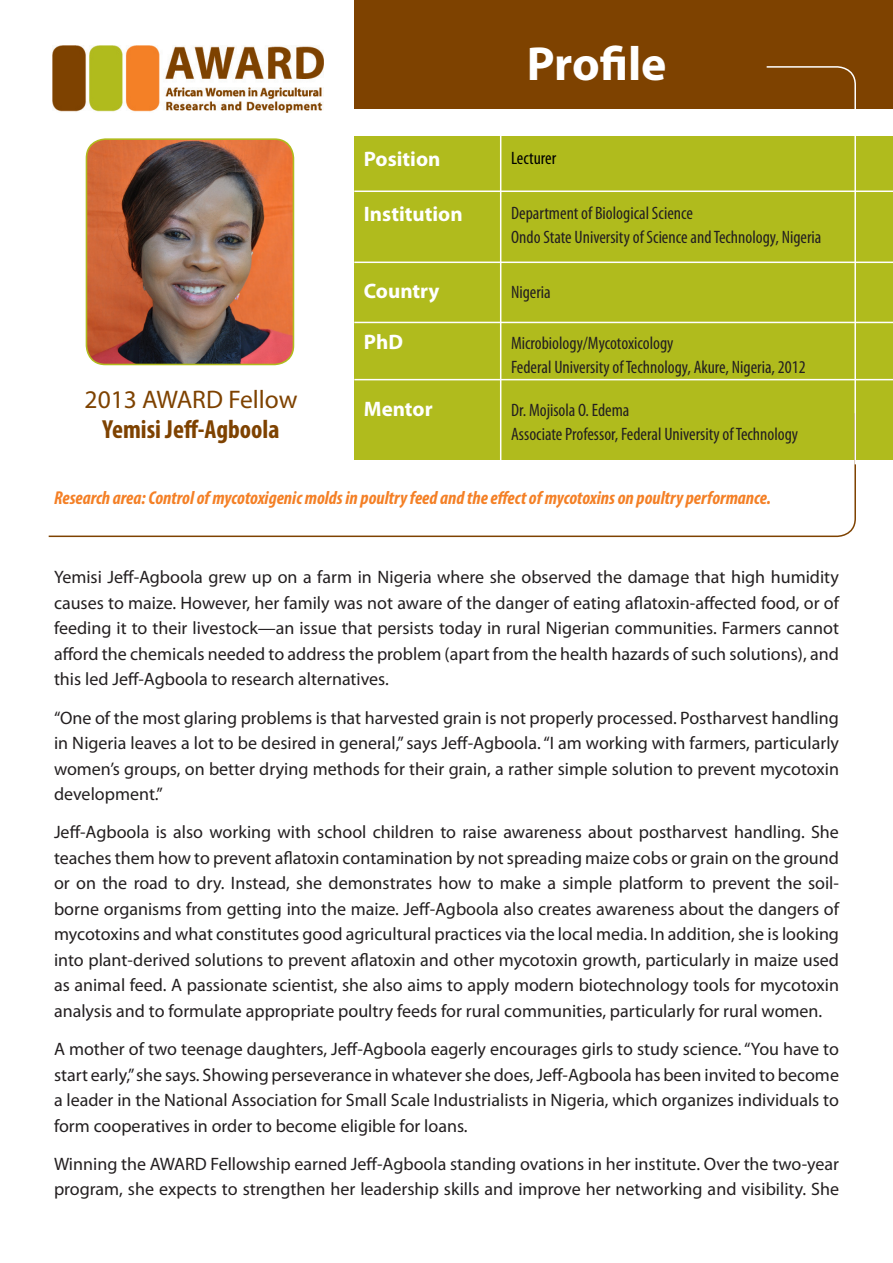
<style>
.page{position:relative;width:893px;height:1263px;background:#fff}
.page>*{position:absolute;margin:0;border:0;box-sizing:border-box;transform-origin:0 0}
.t1{font:700 48px "Myriad Pro";letter-spacing:-.005em;color:#fff}
.fellow_name{font:700 condensed 26.25px "Myriad Pro";color:#7e4200}
.t2{font:25.5px "Myriad Pro";color:#7e4200}
.Data_Categories{font:700 21px "Myriad Pro";color:#fff}
.Research_Area{font:italic 700 condensed 18.75px "Myriad Pro";color:#f48026}
.Body_Copy{font:18px/25.5px "Myriad Pro";color:#231f20;text-align:justify}
.Data{font:condensed 18px "Myriad Pro";color:#231f20}
.Data-2{font:condensed 18px "Myriad Pro";color:#000}
</style>
<div class="page">
<div style="left:354px;top:136px;width:539px;height:323px;background:#b0bb1d"></div>
<div style="left:354px;top:0;width:539px;height:109px;background:#7e4200"></div>
<img style="left:53px;top:46px;width:271px;height:66px">
<svg style="left:48px;top:412px;width:808px;height:126px"></svg>
<img style="left:86px;top:139px;width:207px;height:225px">
<div style="left:86px;top:138px;width:208px;height:227px;border:2px solid #b0bb1d;border-radius:19px"></div>
<hr style="left:500px;top:126px;width:1px;height:362px;background:#fff">
<svg style="left:765px;top:66px;width:92px;height:400px"></svg>
<hr style="left:354px;top:190px;width:539px;height:2px;background:#fff">
<hr style="left:354px;top:262px;width:539px;height:1px;background:#fff">
<hr style="left:354px;top:322px;width:539px;height:1px;background:#fff">
<hr style="left:354px;top:379px;width:539px;height:1px;background:#fff">
<p class="t1" style="left:527px;top:32px;width:141px">Profile</p>
<p class="t2" style="left:85px;top:384px;width:214px">2013 AWARD Fellow</p>
<p class="fellow_name" style="left:103px;top:413px;width:178px">Yemisi Jeff-Agboola</p>
<p class="Data_Categories" style="left:364px;top:146px;width:78px">Position</p>
<p class="Data-2" style="left:511px;top:147px;width:47px">Lecturer</p>
<p class="Data_Categories" style="left:364px;top:200px;width:100px">Institution</p>
<p class="Data" style="left:511px;top:202px;width:183px">Department of Biological Science</p>
<p class="Data" style="left:511px;top:226px;width:312px">Ondo State University of Science and Technology, Nigeria</p>
<p class="Data_Categories" style="left:364px;top:277px;width:77px">Country</p>
<p class="Data" style="left:511px;top:281px;width:41px">Nigeria</p>
<p class="Data_Categories" style="left:364px;top:328px;width:41px">PhD</p>
<p class="Data" style="left:511px;top:332px;width:164px">Microbiology/Mycotoxicology</p>
<p class="Data" style="left:511px;top:356px;width:296px">Federal University of Technology, Akure, Nigeria, 2012</p>
<p class="Data_Categories" style="left:364px;top:395px;width:70px">Mentor</p>
<p class="Data" style="left:511px;top:399px;width:120px">Dr. Mojisola O. Edema</p>
<p class="Data" style="left:511px;top:423px;width:289px">Associate Professor, Federal University of Technology</p>
<p class="Research_Area" style="left:54px;top:486px;width:719px">Research area: Control of mycotoxigenic molds in poultry feed and the effect of mycotoxins on poultry performance.</p>
<p class="Body_Copy" style="left:54px;top:564px;width:786px">Yemisi Jeff-Agboola grew up on a farm in Nigeria where she observed the damage that high humidity causes to maize. However, her family was not aware of the danger of eating aflatoxin-affected food, or of feeding it to their livestock—an issue that persists today in rural Nigerian communities. Farmers cannot afford the chemicals needed to address the problem (apart from the health hazards of such solutions), and this led Jeff-Agboola to research alternatives.</p>
<p class="Body_Copy" style="left:54px;top:704px;width:786px">“One of the most glaring problems is that harvested grain is not properly processed. Postharvest handling in Nigeria leaves a lot to be desired in general,” says Jeff-Agboola. “I am working with farmers, particularly women’s groups, on better drying methods for their grain, a rather simple solution to prevent mycotoxin development.”</p>
<p class="Body_Copy" style="left:54px;top:819px;width:786px">Jeff-Agboola is also working with school children to raise awareness about postharvest handling. She teaches them how to prevent aflatoxin contamination by not spreading maize cobs or grain on the ground or on the road to dry. Instead, she demonstrates how to make a simple platform to prevent the soil&shy;borne organisms from getting into the maize. Jeff-Agboola also creates awareness about the dangers of mycotoxins and what constitutes good agricultural practices via the local media. In addition, she is looking into plant-derived solutions to prevent aflatoxin and other mycotoxin growth, particularly in maize used as animal feed. A passionate scientist, she also aims to apply modern biotechnology tools for mycotoxin analysis and to formulate appropriate poultry feeds for rural communities, particularly for rural women.</p>
<p class="Body_Copy" style="left:54px;top:1036px;width:786px">A mother of two teenage daughters, Jeff-Agboola eagerly encourages girls to study science. “You have to start early,” she says. Showing perseverance in whatever she does, Jeff-Agboola has been invited to become a leader in the National Association for Small Scale Industrialists in Nigeria, which organizes individuals to form cooperatives in order to become eligible for loans.</p>
<p class="Body_Copy" style="left:54px;top:1151px;width:786px">Winning the AWARD Fellowship earned Jeff-Agboola standing ovations in her institute. Over the two-year program, she expects to strengthen her leadership skills and improve her networking and visibility. She</p>
</div>
